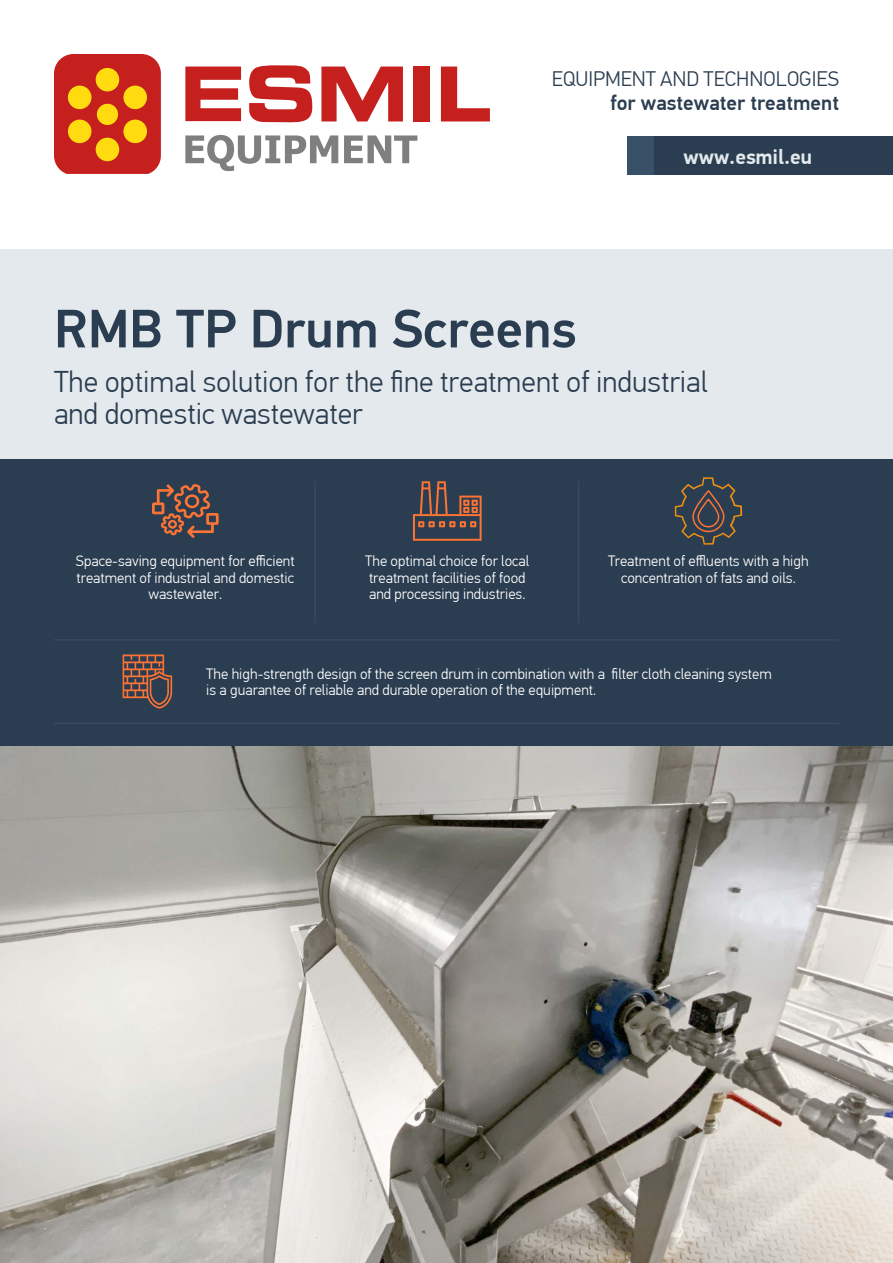
<style>
.page{position:relative;width:893px;height:1263px;background:#fff}
.page>*{position:absolute;margin:0;border:0;box-sizing:border-box;transform-origin:0 0}
.t1{font:500 54px "PF Din Text Pro";color:#2b3d50}
.t2{font:300 30px/31.5px "PF Din Text Pro";color:#2b3d50}
.t3{font:300 21px "PF Din Text Pro";color:#2b3d50}
.t4{font:500 21px "PF Din Text Pro";color:#2b3d50}
.t5{font:700 21px "PF Din Display Pro";color:#e3e9ec}
.t6{font:300 15px/16.5px "PF Din Text Pro";color:#fff;text-align:center}
</style>
<div class="page">
<div style="left:0;top:249px;width:893px;height:232px;background:#e3e9ec"></div>
<div style="left:0;top:459px;width:893px;height:804px;background:#2b3d50"></div>
<svg style="left:123px;top:654px;width:49px;height:55px"></svg>
<svg style="left:152px;top:484px;width:67px;height:54px"></svg>
<svg style="left:413px;top:481px;width:69px;height:60px"></svg>
<svg style="left:675px;top:477px;width:67px;height:68px"></svg>
<div style="left:697px;top:499px;width:22px;height:28px;border:2px solid #fc7435;border-radius:10px"></div>
<div style="left:692px;top:490px;width:32px;height:42px;border:2px solid #fc7435;border-radius:15px"></div>
<img style="left:0;top:746px;width:893px;height:517px">
<hr style="left:54px;top:639px;width:785px;height:2px;background:#374b5e">
<hr style="left:54px;top:722px;width:785px;height:2px;background:#374b5e">
<hr style="left:314px;top:481px;width:2px;height:142px;background:#374b5e">
<hr style="left:578px;top:481px;width:1px;height:142px;background:#374b5e">
<div style="left:628px;top:137px;width:265px;height:38px;background:#395069"></div>
<div style="left:655px;top:137px;width:238px;height:38px;background:#2b3d50"></div>
<svg style="left:54px;top:54px;width:107px;height:120px;background:#c72724"></svg>
<div style="left:96px;top:138px;width:23px;height:23px;background:#ffdb10;border-radius:50%"></div>
<div style="left:97px;top:104px;width:21px;height:21px;background:#ffdb10;border-radius:50%"></div>
<div style="left:96px;top:68px;width:23px;height:23px;background:#ffdb10;border-radius:50%"></div>
<div style="left:68px;top:86px;width:23px;height:23px;background:#ffdb10;border-radius:50%"></div>
<div style="left:123px;top:86px;width:24px;height:23px;background:#ffdb10;border-radius:50%"></div>
<div style="left:68px;top:120px;width:23px;height:23px;background:#ffdb10;border-radius:50%"></div>
<div style="left:123px;top:120px;width:24px;height:23px;background:#ffdb10;border-radius:50%"></div>
<svg style="left:185px;top:67px;width:56px;height:54px"></svg>
<div style="left:414px;top:67px;width:15px;height:54px;background:#c51f1e"></div>
<svg style="left:441px;top:67px;width:49px;height:54px"></svg>
<svg style="left:321px;top:67px;width:82px;height:54px"></svg>
<svg style="left:249px;top:65px;width:63px;height:58px"></svg>
<svg style="left:185px;top:135px;width:153px;height:36px"></svg>
<svg style="left:344px;top:135px;width:73px;height:28px"></svg>
<h3 class="t3" style="left:552px;top:66px;width:289px">EQUIPMENT AND TECHNOLOGIES</h3>
<h3 class="t4" style="left:610px;top:90px;width:230px">for wastewater treatment</h3>
<h1 class="t1" style="left:54px;top:296px;width:524px">RMB TP Drum Screens</h1>
<h3 class="t5" style="left:684px;top:144px;width:130px">www.esmil.eu</h3>
<h2 class="t2" style="left:54px;top:367px;width:655px">The optimal solution for the fine treatment of industrial and domestic wastewater</h2>
<p class="t6" style="left:76px;top:553px;width:220px">Space-saving equipment for efficient treatment of industrial and domestic wastewater.</p>
<p class="t6" style="left:365px;top:553px;width:166px;text-align:left">The optimal choice for local treatment facilities of food and processing industries.</p>
<p class="t6" style="left:608px;top:553px;width:202px">Treatment of effluents with a high concentration of fats and oils.</p>
<p class="t6" style="left:206px;top:666px;width:567px;text-align:left">The high-strength design of the screen drum in combination with a filter cloth cleaning system is a guarantee of reliable and durable operation of the equipment.</p>
</div>
